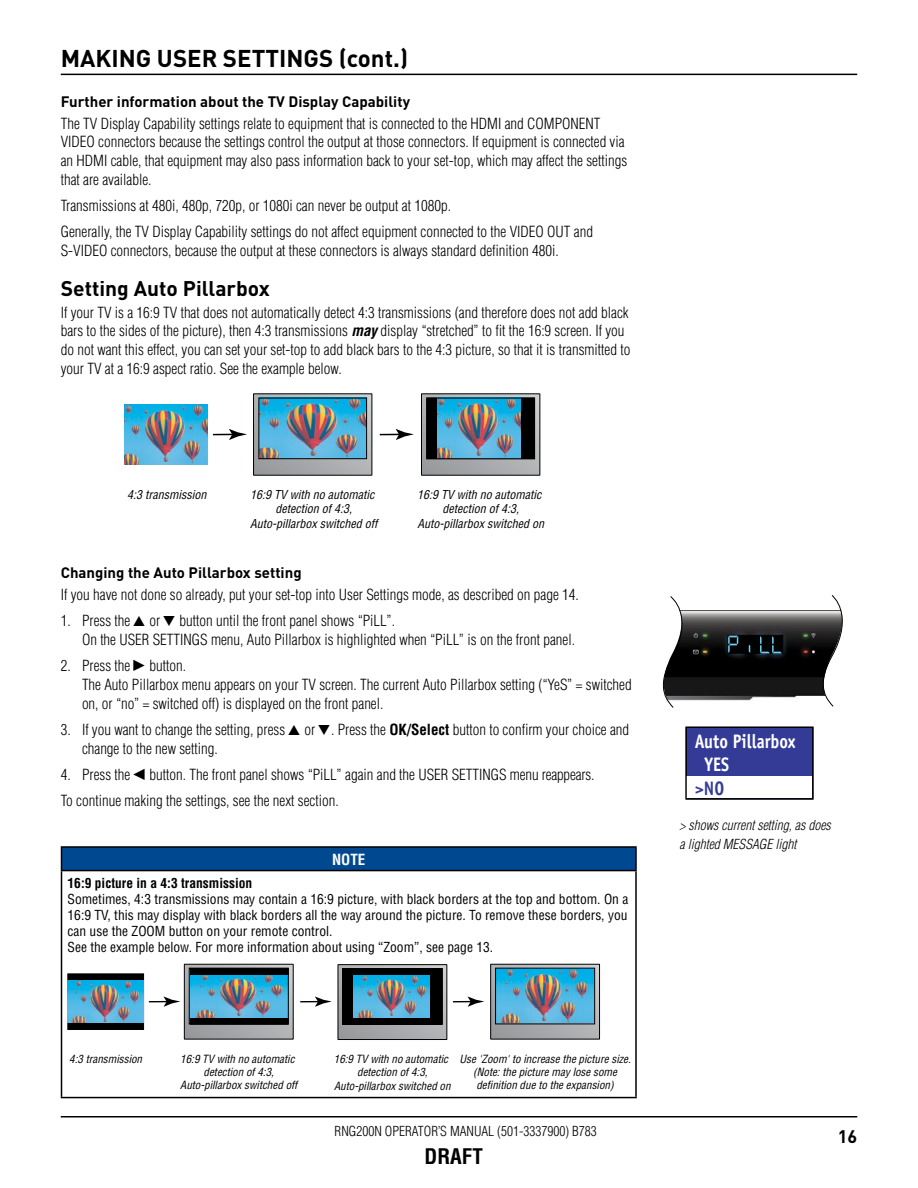
<style>
.page{position:relative;width:918px;height:1188px;background:#fff}
.page>*{position:absolute;margin:0;border:0;box-sizing:border-box;transform-origin:0 0}
.t1{font:700 24px "DIN";color:#000}
.t2{font:700 21px "DIN";color:#000}
.t3{font:700 condensed 21px "Helvetica";color:#000}
.t4{font:700 19.65px/23.5px "Officina Sans";color:#fff;scale:.85 1}
.t5{font:700 19.65px "Officina Sans";color:#333b97;scale:.85 1}
.t6{font:700 18px "DIN";color:#000}
.t7{font:300 condensed 15px/18.8px "Helvetica";color:#000}
.t8{font:700 15px "DIN";color:#000}
.t9{font:700 condensed 15px "Helvetica";color:#fff}
.t10{font:condensed 13.5px/16.2px "Helvetica";color:#000}
.t11{font:italic 300 condensed 13.5px/18.8px "Helvetica";color:#000}
.t12{font:300 condensed 13.5px "Helvetica";color:#000}
.t13{font:700 condensed 13.5px "Helvetica";color:#000}
.t14{font:italic condensed 12px/14.4px "Helvetica";color:#000;text-align:center}
.t15{font:italic condensed 11.1px/13.2px "Helvetica";color:#000;text-align:center}
.s1{font-weight:700;font-style:italic}
.s2{font-family:"Digital Plain";font-weight:400;font-stretch:normal}
.s3{font-weight:700}
</style>
<div class="page">
<hr style="left:61px;top:1116px;width:796px;height:2px;background:#000">
<hr style="left:61px;top:74px;width:796px;height:1px;background:#000">
<svg style="left:213px;top:429px;width:34px;height:11px"></svg>
<svg style="left:380px;top:429px;width:34px;height:11px"></svg>
<img style="left:125px;top:404px;width:82px;height:61px">
<svg style="left:255px;top:395px;width:115px;height:79px;background:#a0a6aa"></svg>
<div style="left:253px;top:393px;width:119px;height:83px;border:1px solid #000"></div>
<img style="left:260px;top:400px;width:105px;height:57px">
<div style="left:258px;top:398px;width:109px;height:61px;border:1px solid #000"></div>
<svg style="left:423px;top:395px;width:115px;height:79px;background:#9fa5a8"></svg>
<div style="left:421px;top:393px;width:119px;height:83px;border:1px solid #000"></div>
<div style="left:426px;top:398px;width:109px;height:61px;background:#000"></div>
<img style="left:438px;top:400px;width:82px;height:57px">
<div style="left:426px;top:398px;width:109px;height:61px;border:1px solid #000"></div>
<div style="left:62px;top:847px;width:574px;height:24px;background:#004990"></div>
<hr style="left:61px;top:846px;width:576px;height:2px;background:#000">
<svg style="left:61px;top:848px;width:1px;height:22px"></svg>
<hr style="left:635px;top:848px;width:2px;height:22px;background:#000">
<hr style="left:61px;top:870px;width:576px;height:1px;background:#000">
<hr style="left:61px;top:871px;width:1px;height:226px;background:#000">
<hr style="left:635px;top:871px;width:2px;height:226px;background:#000">
<hr style="left:61px;top:1097px;width:576px;height:1px;background:#000">
<svg style="left:300px;top:997px;width:32px;height:10px"></svg>
<svg style="left:453px;top:997px;width:31px;height:10px"></svg>
<div style="left:68px;top:974px;width:76px;height:56px;background:#000"></div>
<img style="left:68px;top:980px;width:76px;height:43px">
<svg style="left:338px;top:965px;width:109px;height:75px;background:#636668"></svg>
<div style="left:354px;top:968px;width:76px;height:57px;background:#000"></div>
<img style="left:354px;top:975px;width:76px;height:43px">
<svg style="left:492px;top:966px;width:106px;height:71px;background:#a2a4a7"></svg>
<div style="left:490px;top:964px;width:110px;height:75px;border:1px solid #000"></div>
<img style="left:497px;top:970px;width:96px;height:52px">
<div style="left:495px;top:968px;width:100px;height:56px;border:1px solid #000"></div>
<svg style="left:149px;top:964px;width:143px;height:75px"></svg>
<div style="left:184px;top:964px;width:110px;height:75px;border:1px solid #000"></div>
<div style="left:190px;top:968px;width:99px;height:57px;background:#000;border:1px solid #000"></div>
<img style="left:191px;top:975px;width:96px;height:43px">
<div style="left:189px;top:968px;width:100px;height:56px;border:1px solid #000"></div>
<div style="left:686px;top:727px;width:127px;height:72px;background:#333b97"></div>
<div style="left:687px;top:777px;width:125px;height:21px;background:#fff"></div>
<div style="left:686px;top:727px;width:128px;height:73px;border:1px solid #000"></div>
<img style="left:695px;top:610px;width:118px;height:91px">
<div style="left:728px;top:635px;width:55px;height:19px;background:#000101;border:1px solid #010101"></div>
<svg style="left:728px;top:636px;width:10px;height:17px"></svg>
<svg style="left:760px;top:636px;width:22px;height:17px"></svg>
<svg style="left:813px;top:595px;width:30px;height:112px"></svg>
<svg style="left:662px;top:596px;width:33px;height:112px"></svg>
<h1 class="t1" style="left:61px;top:42px;width:349px">MAKING USER SETTINGS (cont.)</h1>
<p class="t8" style="left:61px;top:92px;width:351px">Further information about the TV Display Capability</p>
<p class="t7" style="left:61px;top:114px;width:568px">The TV Display Capability settings relate to equipment that is connected to the HDMI and COMPONENT VIDEO connectors because the settings control the output at those connectors. If equipment is connected via an HDMI cable, that equipment may also pass information back to your set-top, which may affect the settings that are available.</p>
<p class="t7" style="left:61px;top:193px;width:534px;line-height:26.2px">Transmissions at 480i, 480p, 720p, or 1080i can never be output at 1080p.<br>Generally, the TV Display Capability settings do not affect equipment connected to the VIDEO OUT and</p>
<p class="t7" style="left:61px;top:241px;width:500px">S-VIDEO connectors, because the output at these connectors is always standard definition 480i.</p>
<h2 class="t2" style="left:61px;top:274px;width:211px">Setting Auto Pillarbox</h2>
<p class="t7" style="left:61px;top:303px;width:571px">If your TV is a 16:9 TV that does not automatically detect 4:3 transmissions (and therefore does not add black bars to the sides of the picture), then 4:3 transmissions <span class="s1">may</span> display “stretched” to fit the 16:9 screen. If you do not want this effect, you can set your set-top to add black bars to the 4:3 picture, so that it is transmitted to your TV at a 16:9 aspect ratio. See the example below.</p>
<p class="t14" style="left:127px;top:487px;width:81px">4:3 transmission</p>
<p class="t14" style="left:250px;top:487px;width:129px">16:9 TV with no automatic detection of 4:3,<br>Auto-pillarbox switched off</p>
<p class="t14" style="left:417px;top:487px;width:128px">16:9 TV with no automatic detection of 4:3,<br>Auto-pillarbox switched on</p>
<p class="t8" style="left:61px;top:563px;width:242px">Changing the Auto Pillarbox setting</p>
<p class="t7" style="left:61px;top:585px;width:520px">If you have not done so already, put your set-top into User Settings mode, as described on page 14.</p>
<p class="t7" style="left:82px;top:612px;width:495px;text-indent:-21px">1. Press the <span class="s2">U</span> or <span class="s2">D</span> button until the front panel shows “PiLL”.<br>On the USER SETTINGS menu, Auto Pillarbox is highlighted when “PiLL” is on the front panel.</p>
<p class="t7" style="left:82px;top:657px;width:551px;text-indent:-21px">2. Press the <span class="s2">R</span> button.<br>The Auto Pillarbox menu appears on your TV screen. The current Auto Pillarbox setting (“YeS” = switched on, or “no” = switched off) is displayed on the front panel.</p>
<p class="t7" style="left:82px;top:720px;width:549px;text-indent:-21px">3. If you want to change the setting, press <span class="s2">U</span> or <span class="s2">D</span>. Press the <span class="s3">OK/Select</span> button to confirm your choice and change to the new setting.</p>
<p class="t7" style="left:61px;top:762px;width:535px;line-height:26.2px">4. Press the <span class="s2">L</span> button. The front panel shows “PiLL” again and the USER SETTINGS menu reappears.<br>To continue making the settings, see the next section.</p>
<p class="t9" style="left:332px;top:850px;width:35px">NOTE</p>
<p class="t13" style="left:68px;top:874px;width:186px">16:9 picture in a 4:3 transmission</p>
<p class="t10" style="left:68px;top:891px;width:562px">Sometimes, 4:3 transmissions may contain a 16:9 picture, with black borders at the top and bottom. On a 16:9 TV, this may display with black borders all the way around the picture. To remove these borders, you can use the ZOOM button on your remote control.<br>See the example below. For more information about using “Zoom”, see page 13.</p>
<p class="t15" style="left:69px;top:1052px;width:74px">4:3 transmission</p>
<p class="t15" style="left:180px;top:1052px;width:119px">16:9 TV with no automatic detection of 4:3,<br>Auto-pillarbox switched off</p>
<p class="t15" style="left:334px;top:1052px;width:118px">16:9 TV with no automatic detection of 4:3,<br>Auto-pillarbox switched on</p>
<p class="t15" style="left:459px;top:1052px;width:173px">Use 'Zoom' to increase the picture size. (Note: the picture may lose some definition due to the expansion)</p>
<p class="t12" style="left:335px;top:1123px;width:264px">RNG200N OPERATOR’S MANUAL (501-3337900) B783</p>
<h2 class="t3" style="left:425px;top:1143px;width:60px">DRAFT</h2>
<h3 class="t4" style="left:705px;top:729px;width:109px;text-indent:-10px">Auto Pillarbox<br>YES</h3>
<h3 class="t5" style="left:695px;top:776px;width:36px">&gt;NO</h3>
<p class="t11" style="left:679px;top:815px;width:153px">&gt; shows current setting, as does a lighted MESSAGE light</p>
<p class="t6" style="left:838px;top:1125px;width:21px">16</p>
</div>
